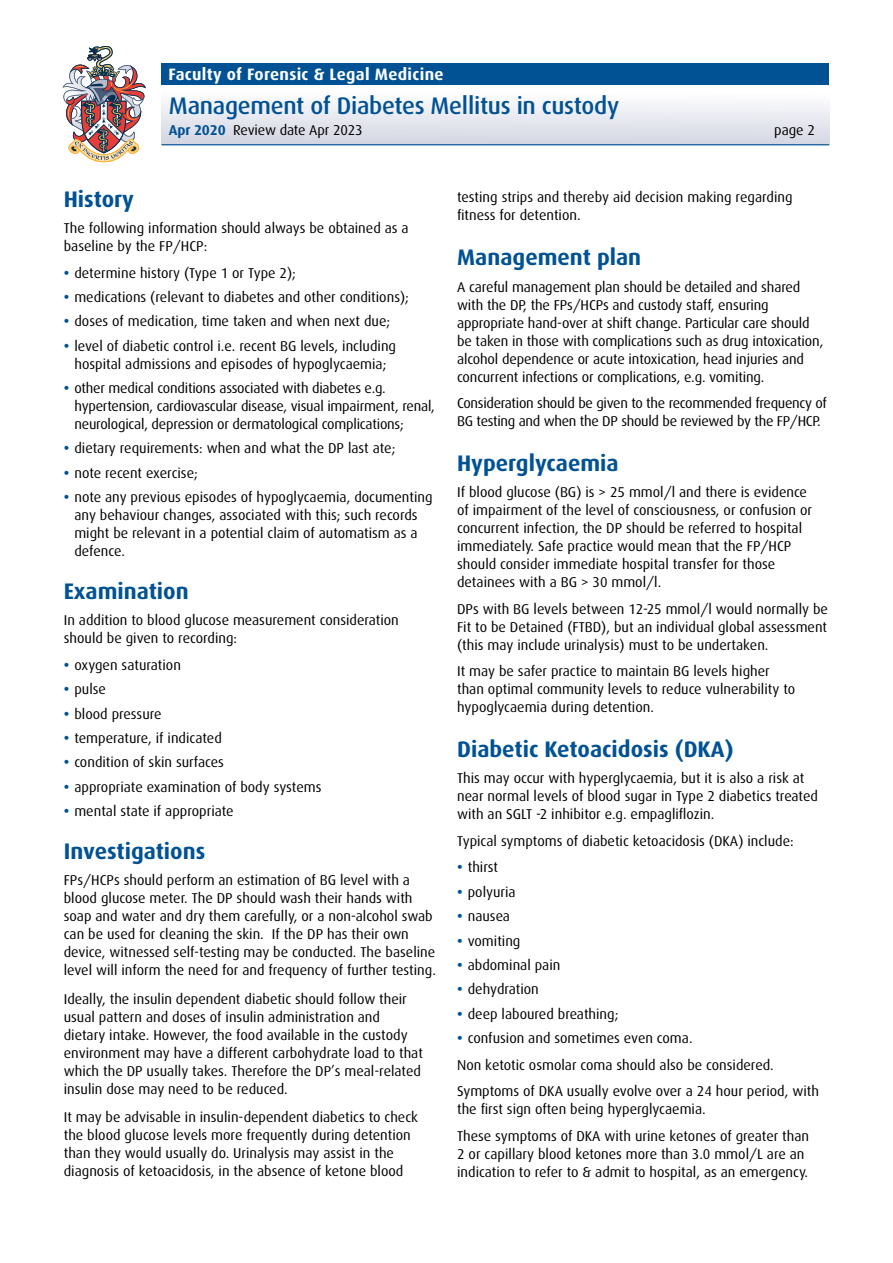
<style>
.page{position:relative;width:893px;height:1263px;background:#fff}
.page>*{position:absolute;margin:0;border:0;box-sizing:border-box;transform-origin:0 0}
.t1{font:500 24px "Dax";letter-spacing:-.01em;color:#005294}
.t2{font:700 22.5px "Dax";color:#005294}
.t3{font:700 16.5px "Dax";letter-spacing:.02em;color:#fff}
.t4{font:14.25px/18px "Dax";color:#000}
.t5{font:14.25px/18px "Dax";letter-spacing:-.02em;color:#000}
.s1{font-weight:700;color:#005294}
</style>
<div class="page">
<div style="left:162px;top:85px;width:667px;height:60px;background:linear-gradient(to bottom,#fff,#d3d6e3)"></div>
<div style="left:162px;top:64px;width:667px;height:21px;background:#005294"></div>
<hr style="left:162px;top:144px;width:667px;height:1px;background:#005294">
<svg style="left:63px;top:46px;width:83px;height:116px"></svg>
<p class="t3" style="left:168px;top:65px;width:277px">Faculty of Forensic &amp; Legal Medicine</p>
<h1 class="t1" style="left:169px;top:92px;width:452px">Management of Diabetes Mellitus in custody</h1>
<p class="t4" style="left:169px;top:121px;width:195px"><span class="s1">Apr 2020</span> Review date Apr 2023</p>
<p class="t4" style="left:774px;top:121px;width:43px">page 2</p>
<h2 class="t2" style="left:64px;top:186px;width:72px">History</h2>
<p class="t4" style="left:64px;top:219px;width:346px">The following information should always be obtained as a baseline by the FP/HCP:</p>
<p class="t4" style="left:64px;top:264px;width:234px"><span class="s1">•</span> determine history (Type 1 or Type 2);</p>
<p class="t4" style="left:64px;top:288px;width:347px"><span class="s1">•</span> medications (relevant to diabetes and other conditions);</p>
<p class="t4" style="left:64px;top:312px;width:328px"><span class="s1">•</span> doses of medication, time taken and when next due;</p>
<p class="t4" style="left:64px;top:337px;width:334px;text-align:center"><span class="s1">•</span> level of diabetic control i.e. recent BG levels, including hospital admissions and episodes of hypoglycaemia;</p>
<p class="t4" style="left:74px;top:379px;width:362px;text-indent:-11px"><span class="s1">•</span> other medical conditions associated with diabetes e.g. hypertension, cardiovascular disease, visual impairment, renal, neurological, depression or dermatological complications;</p>
<p class="t4" style="left:64px;top:440px;width:333px"><span class="s1">•</span> dietary requirements: when and what the DP last ate;</p>
<p class="t4" style="left:64px;top:464px;width:136px"><span class="s1">•</span> note recent exercise;</p>
<p class="t4" style="left:74px;top:488px;width:360px;text-indent:-11px"><span class="s1">•</span> note any previous episodes of hypoglycaemia, documenting any behaviour changes, associated with this; such records might be relevant in a potential claim of automatism as a defence.</p>
<h2 class="t2" style="left:64px;top:578px;width:126px">Examination</h2>
<p class="t4" style="left:64px;top:611px;width:337px">In addition to blood glucose measurement consideration should be given to recording:</p>
<p class="t4" style="left:64px;top:656px;width:119px"><span class="s1">•</span> oxygen saturation</p>
<p class="t4" style="left:64px;top:680px;width:44px"><span class="s1">•</span> pulse</p>
<p class="t4" style="left:64px;top:705px;width:99px"><span class="s1">•</span> blood pressure</p>
<p class="t4" style="left:64px;top:729px;width:160px"><span class="s1">•</span> temperature, if indicated</p>
<p class="t4" style="left:64px;top:753px;width:162px"><span class="s1">•</span> condition of skin surfaces</p>
<p class="t4" style="left:64px;top:778px;width:259px"><span class="s1">•</span> appropriate examination of body systems</p>
<p class="t4" style="left:64px;top:802px;width:171px"><span class="s1">•</span> mental state if appropriate</p>
<h2 class="t2" style="left:64px;top:838px;width:143px">Investigations</h2>
<p class="t4" style="left:64px;top:871px;width:374px">FPs/HCPs should perform an estimation of BG level with a blood glucose meter. The DP should wash their hands with soap and water and dry them carefully, or a non-alcohol swab can be used for cleaning the skin. If the DP has their own device, witnessed self-testing may be conducted. The baseline level will inform the need for and frequency of further testing.</p>
<p class="t4" style="left:64px;top:990px;width:361px">Ideally, the insulin dependent diabetic should follow their usual pattern and doses of insulin administration and dietary intake. However, the food available in the custody environment may have a different carbohydrate load to that which the DP usually takes. Therefore the DP’s meal-related insulin dose may need to be reduced.</p>
<p class="t4" style="left:64px;top:1108px;width:356px">It may be advisable in insulin-dependent diabetics to check the blood glucose levels more frequently during detention than they would usually do. Urinalysis may assist in the diagnosis of ketoacidosis, in the absence of ketone blood</p>
<p class="t4" style="left:457px;top:189px;width:337px">testing strips and thereby aid decision making regarding fitness for detention.</p>
<h2 class="t2" style="left:457px;top:244px;width:186px">Management plan</h2>
<p class="t4" style="left:457px;top:278px;width:368px">A careful management plan should be detailed and shared with the DP, the FPs/HCPs and custody staff, ensuring appropriate hand-over at shift change. Particular care should be taken in those with complications such as drug intoxication, alcohol dependence or acute intoxication, head injuries and concurrent infections or complications, e.g. vomiting.</p>
<p class="t5" style="left:457px;top:394px;width:371px">Consideration should be given to the recommended frequency of<br>BG testing and when the DP should be reviewed by the FP/HCP.</p>
<h2 class="t2" style="left:457px;top:450px;width:163px">Hyperglycaemia</h2>
<p class="t4" style="left:457px;top:483px;width:357px">If blood glucose (BG) is &gt; 25 mmol/l and there is evidence of impairment of the level of consciousness, or confusion or concurrent infection, the DP should be referred to hospital immediately. Safe practice would mean that the FP/HCP should consider immediate hospital transfer for those detainees with a BG &gt; 30 mmol/l.</p>
<p class="t4" style="left:457px;top:600px;width:372px;text-align:justify">DPs with BG levels between 12-25 mmol/l would normally be Fit to be Detained (FTBD), but an individual global assessment (this may include urinalysis) must to be undertaken.</p>
<p class="t4" style="left:457px;top:662px;width:340px">It may be safer practice to maintain BG levels higher than optimal community levels to reduce vulnerability to hypoglycaemia during detention.</p>
<h2 class="t2" style="left:457px;top:736px;width:278px">Diabetic Ketoacidosis (DKA)</h2>
<p class="t4" style="left:457px;top:769px;width:362px">This may occur with hyperglycaemia, but it is also a risk at near normal levels of blood sugar in Type 2 diabetics treated with an SGLT -2 inhibitor e.g. empagliflozin.</p>
<p class="t4" style="left:457px;top:832px;width:338px">Typical symptoms of diabetic ketoacidosis (DKA) include:</p>
<p class="t4" style="left:457px;top:858px;width:43px"><span class="s1">•</span> thirst</p>
<p class="t4" style="left:457px;top:883px;width:60px"><span class="s1">•</span> polyuria</p>
<p class="t4" style="left:457px;top:907px;width:54px"><span class="s1">•</span> nausea</p>
<p class="t4" style="left:457px;top:932px;width:65px"><span class="s1">•</span> vomiting</p>
<p class="t4" style="left:457px;top:956px;width:105px"><span class="s1">•</span> abdominal pain</p>
<p class="t4" style="left:457px;top:980px;width:83px"><span class="s1">•</span> dehydration</p>
<p class="t4" style="left:457px;top:1005px;width:163px"><span class="s1">•</span> deep laboured breathing;</p>
<p class="t4" style="left:457px;top:1025px;width:363px;line-height:26.5px"><span class="s1">•</span> confusion and sometimes even coma.<br>Non ketotic osmolar coma should also be considered.<br>Symptoms of DKA usually evolve over a 24 hour period, with</p>
<p class="t4" style="left:457px;top:1096px;width:354px;line-height:26.5px">the first sign often being hyperglycaemia.<br>These symptoms of DKA with urine ketones of greater than</p>
<p class="t4" style="left:457px;top:1145px;width:353px">2 or capillary blood ketones more than 3.0 mmol/L are an indication to refer to &amp; admit to hospital, as an emergency.</p>
</div>
